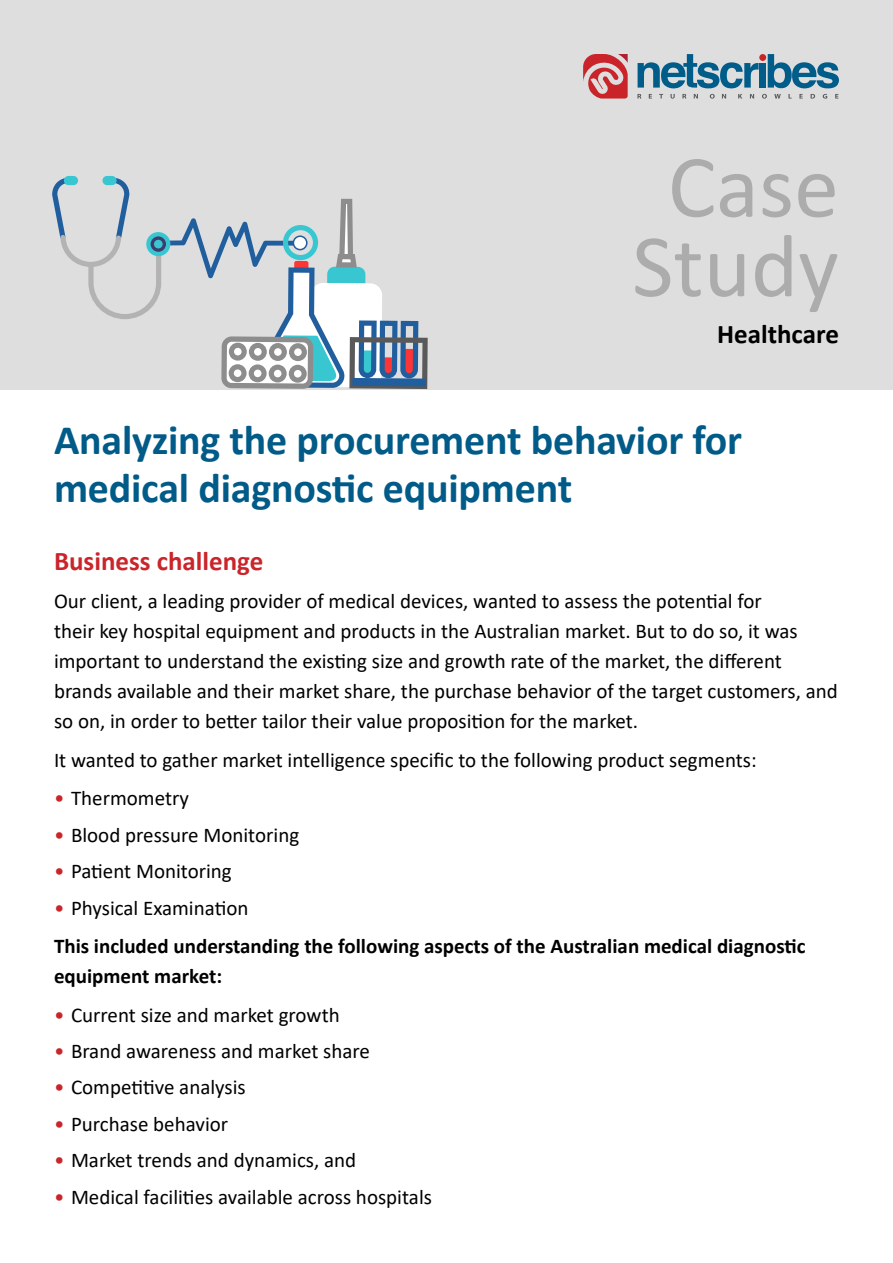
<style>
.page{position:relative;width:893px;height:1263px;background:#fff}
.page>*{position:absolute;margin:0;border:0;box-sizing:border-box;transform-origin:0 0}
.t1{font:90px/79.5px "Calibri";color:#acacac;text-align:center}
.t2{font:700 42px/48px "Calibri";letter-spacing:-.005em;color:#005b88}
.t3{font:700 27px "Calibri";color:#ca252b}
.t4{font:700 27px "Calibri";color:#000}
.t5{font:21px/30px "Calibri";color:#000}
.t6{font:700 21px/38.5px "Calibri";color:#000}
.s1{color:#ca252b}
.s2{font-weight:400;color:#ca252b}
.s3{font-weight:400}
</style>
<div class="page">
<div style="left:0;top:0;width:893px;height:389px;background:#dedede"></div>
<svg style="left:637px;top:94px;width:4px;height:5px"></svg>
<svg style="left:649px;top:94px;width:3px;height:5px"></svg>
<svg style="left:659px;top:94px;width:4px;height:5px"></svg>
<svg style="left:670px;top:94px;width:5px;height:5px"></svg>
<svg style="left:682px;top:94px;width:4px;height:5px"></svg>
<svg style="left:694px;top:94px;width:4px;height:5px"></svg>
<svg style="left:710px;top:94px;width:5px;height:5px"></svg>
<svg style="left:722px;top:94px;width:4px;height:5px"></svg>
<svg style="left:738px;top:94px;width:4px;height:5px"></svg>
<svg style="left:750px;top:94px;width:4px;height:5px"></svg>
<svg style="left:762px;top:94px;width:5px;height:5px"></svg>
<svg style="left:774px;top:94px;width:7px;height:5px"></svg>
<svg style="left:788px;top:94px;width:4px;height:5px"></svg>
<svg style="left:799px;top:94px;width:4px;height:5px"></svg>
<svg style="left:811px;top:94px;width:4px;height:5px"></svg>
<svg style="left:823px;top:94px;width:4px;height:5px"></svg>
<svg style="left:835px;top:94px;width:3px;height:5px"></svg>
<svg style="left:583px;top:54px;width:45px;height:45px"></svg>
<svg style="left:638px;top:54px;width:121px;height:34px"></svg>
<div style="left:760px;top:63px;width:6px;height:25px;background:#005c89"></div>
<svg style="left:768px;top:54px;width:71px;height:34px"></svg>
<div style="left:759px;top:54px;width:7px;height:7px;background:#ca242b;border-radius:50%"></div>
<svg style="left:64px;top:176px;width:14px;height:9px"></svg>
<svg style="left:102px;top:176px;width:15px;height:9px"></svg>
<svg style="left:52px;top:178px;width:376px;height:211px"></svg>
<div style="left:293px;top:236px;width:14px;height:14px;background:#fff;border-radius:50%"></div>
<div style="left:293px;top:235px;width:15px;height:15px;border:2px solid #215e9e;border-radius:50%"></div>
<h1 class="t1" style="left:632px;top:145px;width:208px">Case<br>Study</h1>
<p class="t4" style="left:717px;top:315px;width:123px">Healthcare</p>
<h2 class="t2" style="left:54px;top:415px;width:690px">Analyzing the procurement behavior for medical diagnostic equipment</h2>
<p class="t3" style="left:54px;top:542px;width:211px">Business challenge</p>
<p class="t5" style="left:54px;top:586px;width:785px">Our client, a leading provider of medical devices, wanted to assess the potential for<br>their key hospital equipment and products in the Australian market. But to do so, it was important to understand the existing size and growth rate of the market, the different brands available and their market share, the purchase behavior of the target customers, and so on, in order to better tailor their value proposition for the market.</p>
<p class="t5" style="left:54px;top:744px;width:704px">It wanted to gather market intelligence specific to the following product segments:</p>
<p class="t5" style="left:54px;top:783px;width:136px"><span class="s1">•</span> Thermometry</p>
<p class="t5" style="left:54px;top:819px;width:247px"><span class="s1">•</span> Blood pressure Monitoring</p>
<p class="t5" style="left:54px;top:856px;width:179px"><span class="s1">•</span> Patient Monitoring</p>
<p class="t6" style="left:54px;top:888px;width:753px"><span class="s2">•</span> <span class="s3">Physical Examination<br></span>This included understanding the following aspects of the Australian medical diagnostic</p>
<p class="t6" style="left:54px;top:957px;width:170px">equipment market:</p>
<p class="t5" style="left:54px;top:999px;width:287px"><span class="s1">•</span> Current size and market growth</p>
<p class="t5" style="left:54px;top:1035px;width:317px"><span class="s1">•</span> Brand awareness and market share</p>
<p class="t5" style="left:54px;top:1072px;width:193px"><span class="s1">•</span> Competitive analysis</p>
<p class="t5" style="left:54px;top:1108px;width:176px"><span class="s1">•</span> Purchase behavior</p>
<p class="t5" style="left:54px;top:1145px;width:304px"><span class="s1">•</span> Market trends and dynamics, and</p>
<p class="t5" style="left:54px;top:1181px;width:379px"><span class="s1">•</span> Medical facilities available across hospitals</p>
</div>
